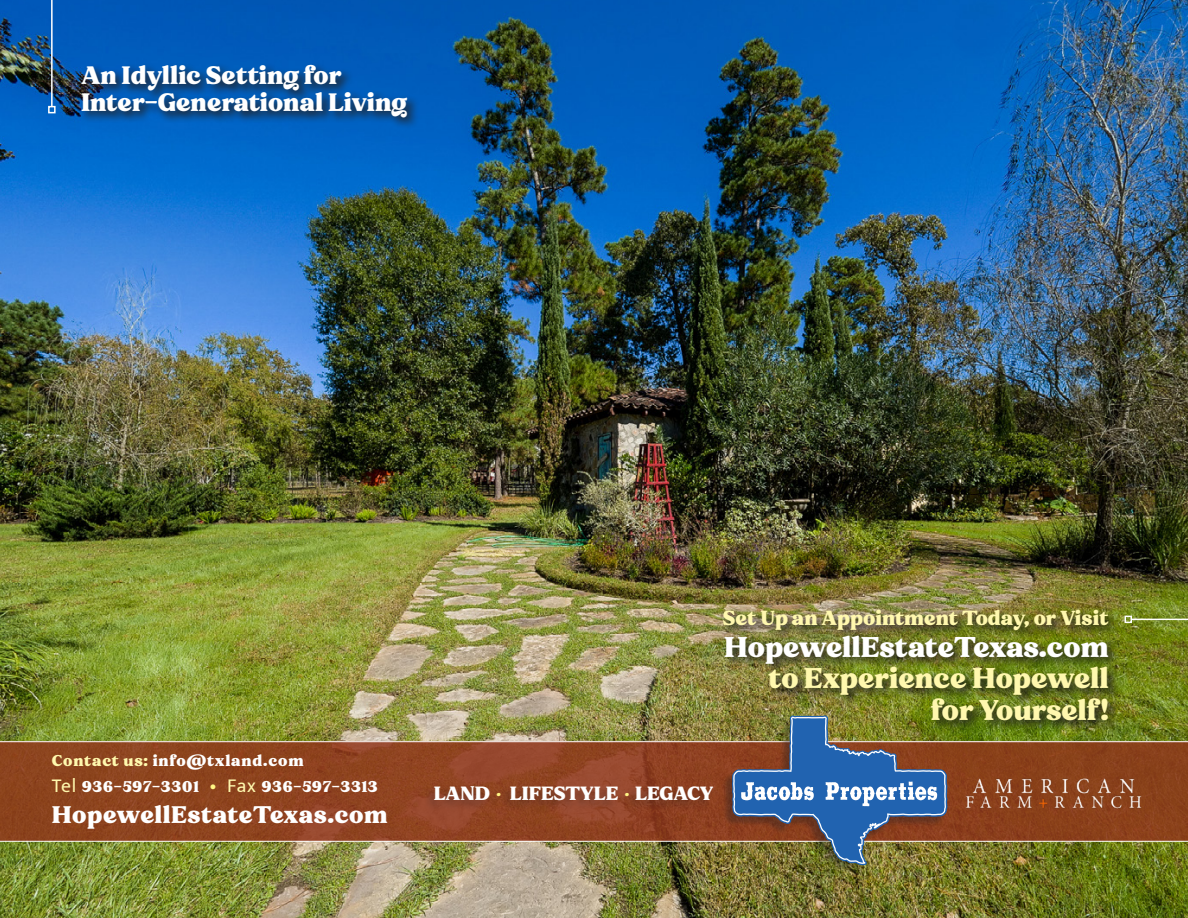
<style>
.page{position:relative;width:1188px;height:918px;background:#fff}
.page>*{position:absolute;margin:0;border:0;box-sizing:border-box;transform-origin:0 0}
.t1{font:800 35.7px "Notulen Serif Display";color:#fff8ae}
.t2{font:800 35.7px "Notulen Serif Display";color:#fff}
.t3{font:800 31.5px "Notulen Serif Display";color:#fff}
.t4{font:800 30px "Notulen Serif Display";letter-spacing:.02em;color:#fff}
.t5{font:800 25.5px "Notulen Serif Display";color:#fff8ae}
.t6{font:800 24px "Notulen Serif Display";color:#fff}
.t7{font:800 19.5px "Notulen Serif Display";letter-spacing:.04em;color:#fff}
.s1{color:#fff8ae}
.s2{font-family:"Mukta Mahee";font-weight:400;color:#fff8ae}
.s3{font-family:"Mukta Mahee";font-weight:400;color:#fff685}
.s4{font-size:19.5px;color:#fff685}
</style>
<div class="page">
<img style="left:0;top:0;width:1188px;height:918px">
<div style="left:720px;top:608px;width:401px;height:125px;background:#231f20;opacity:.95"></div>
<hr style="left:1131px;top:619px;width:57px;height:1px;background:#fff">
<div style="left:1125px;top:616px;width:7px;height:7px;border:2px solid #fff"></div>
<svg style="left:0;top:741px;width:1188px;height:101px;background:#904725"></svg>
<div style="left:722px;top:717px;width:224px;height:159px;background:#231f20;opacity:.35"></div>
<img style="left:732px;top:716px;width:215px;height:149px">
<div style="left:423px;top:784px;width:293px;height:29px;background:#231f20;opacity:.35"></div>
<div style="left:79px;top:62px;width:340px;height:68px;background:#231f20;opacity:.95"></div>
<hr style="left:51px;top:0;width:2px;height:107px;background:#fff">
<div style="left:48px;top:106px;width:8px;height:7px;border:2px solid #fff"></div>
<img style="left:961px;top:778px;width:184px;height:31px">
<p class="t3" style="left:81px;top:60px;width:262px">An Idyllic Setting for</p>
<p class="t3" style="left:81px;top:87px;width:328px">Inter-Generational Living</p>
<p class="t7" style="left:52px;top:751px;width:253px"><span class="s1">Contact us:</span> info@txland.com</p>
<p class="t7" style="left:52px;top:777px;width:328px"><span class="s2">Tel</span> 936-597-3301 <span class="s3">•</span> <span class="s2">Fax</span> 936-597-3313</p>
<p class="t4" style="left:52px;top:800px;width:338px">HopewellEstateTexas.com</p>
<p class="t5" style="left:723px;top:605px;width:388px">Set Up an Appointment Today, or Visit</p>
<p class="t2" style="left:724px;top:629px;width:386px">HopewellEstateTexas.com</p>
<p class="t1" style="left:769px;top:661px;width:342px">to Experience Hopewell</p>
<p class="t1" style="left:931px;top:692px;width:179px">for Yourself!</p>
<p class="t6" style="left:434px;top:781px;width:281px">LAND <span class="s4">•</span> LIFESTYLE <span class="s4">•</span> LEGACY</p>
</div>
